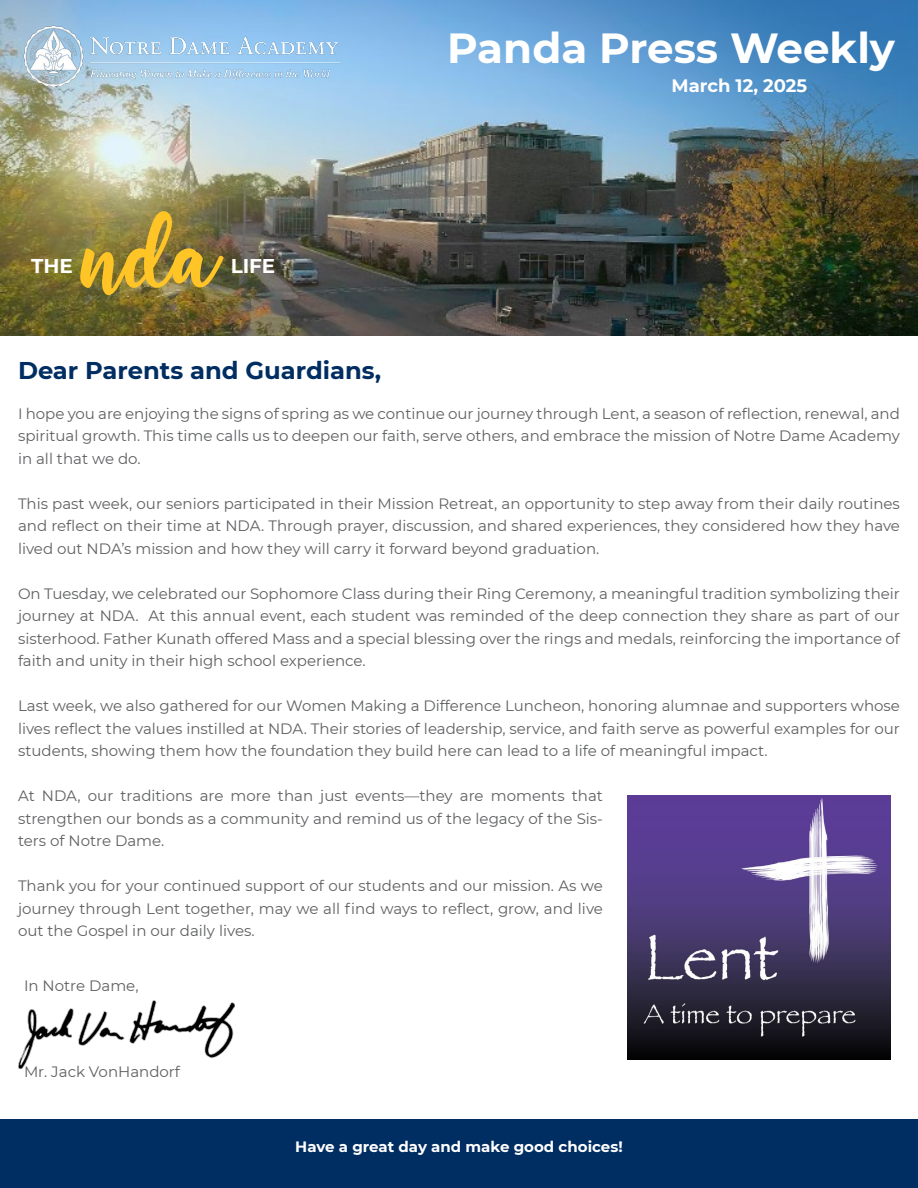
<style>
.page{position:relative;width:918px;height:1188px;background:#fff}
.page>*{position:absolute;margin:0;border:0;box-sizing:border-box;transform-origin:0 0}
.t1{font:171px "flashlight";color:#ffc425}
.t2{font:700 42px "Montserrat";color:#fff}
.t3{font:700 24.3px "Montserrat";color:#002d62}
.t4{font:700 19.95px "Montserrat";color:#fff}
.t5{font:700 18px "Montserrat";color:#fff}
.t6{font:15px/22.5px "Montserrat";color:#5f6062;text-align:justify}
.t7{font:700 15px "Montserrat";color:#fff}
.s1{font-size:14.1px}
</style>
<div class="page">
<img style="left:18px;top:1000px;width:217px;height:69px">
<div style="left:0;top:1120px;width:918px;height:68px;background:#002d62"></div>
<img style="left:0;top:0;width:918px;height:335px">
<img style="left:18px;top:25px;width:325px;height:63px">
<img style="left:627px;top:796px;width:264px;height:264px">
<h1 class="t1" style="left:84px;top:157px;width:136px">nda</h1>
<h3 class="t4" style="left:31px;top:252px;width:43px">THE</h3>
<h3 class="t4" style="left:231px;top:252px;width:46px">LIFE</h3>
<h2 class="t2" style="left:447px;top:18px;width:449px">Panda Press Weekly</h2>
<p class="t5" style="left:672px;top:72px;width:137px">March 12, 2025</p>
<h3 class="t3" style="left:18px;top:353px;width:365px">Dear Parents and Guardians,</h3>
<p class="t6" style="left:18px;top:401px;width:884px">I hope you are enjoying the signs of spring as we continue our journey through Lent, a season of reflection, renewal, and spiritual growth. This time calls us to deepen our faith, serve others, and embrace the mission of Notre Dame Academy in all that we do.</p>
<p class="t6" style="left:18px;top:491px;width:883px">This past week, our seniors participated in their Mission Retreat, an opportunity to step away from their daily routines and reflect on their time at NDA. Through prayer, discussion, and shared experiences, they considered how they have lived out NDA’s mission and how they will carry it forward beyond graduation.</p>
<p class="t6" style="left:18px;top:581px;width:884px">On Tuesday, we celebrated our Sophomore Class during their Ring Ceremony, a meaningful tradition symbolizing their journey at NDA. At this annual event, each student was reminded of the deep connection they share as part of our sisterhood. Father Kunath offered Mass and a special blessing over the rings and medals, reinforcing the importance of faith and unity in their high school experience.</p>
<p class="t6" style="left:18px;top:694px;width:883px">Last week, we also gathered for our Women Making a Difference Luncheon, honoring alumnae and supporters whose lives reflect the values instilled at NDA. Their stories of leadership, service, and faith serve as powerful examples for our students, showing them how the foundation they build here can lead to a life of meaningful impact.</p>
<p class="t6" style="left:18px;top:784px;width:586px">At NDA, our traditions are more than just events—they are moments that strengthen our bonds as a community and remind us of the legacy of the Sis&shy;ters of Notre Dame.</p>
<p class="t6" style="left:18px;top:874px;width:586px">Thank you for your continued support of our students and our mission. As we journey through Lent together, may we all find ways to reflect, grow, and live out the Gospel in our daily lives.</p>
<p class="t6" style="left:24px;top:974px;width:116px">In Notre Dame<span class="s1">,</span></p>
<p class="t6" style="left:24px;top:1059px;width:158px">Mr. Jack VonHandorf</p>
<p class="t7" style="left:295px;top:1136px;width:329px">Have a great day and make good choices!</p>
</div>
